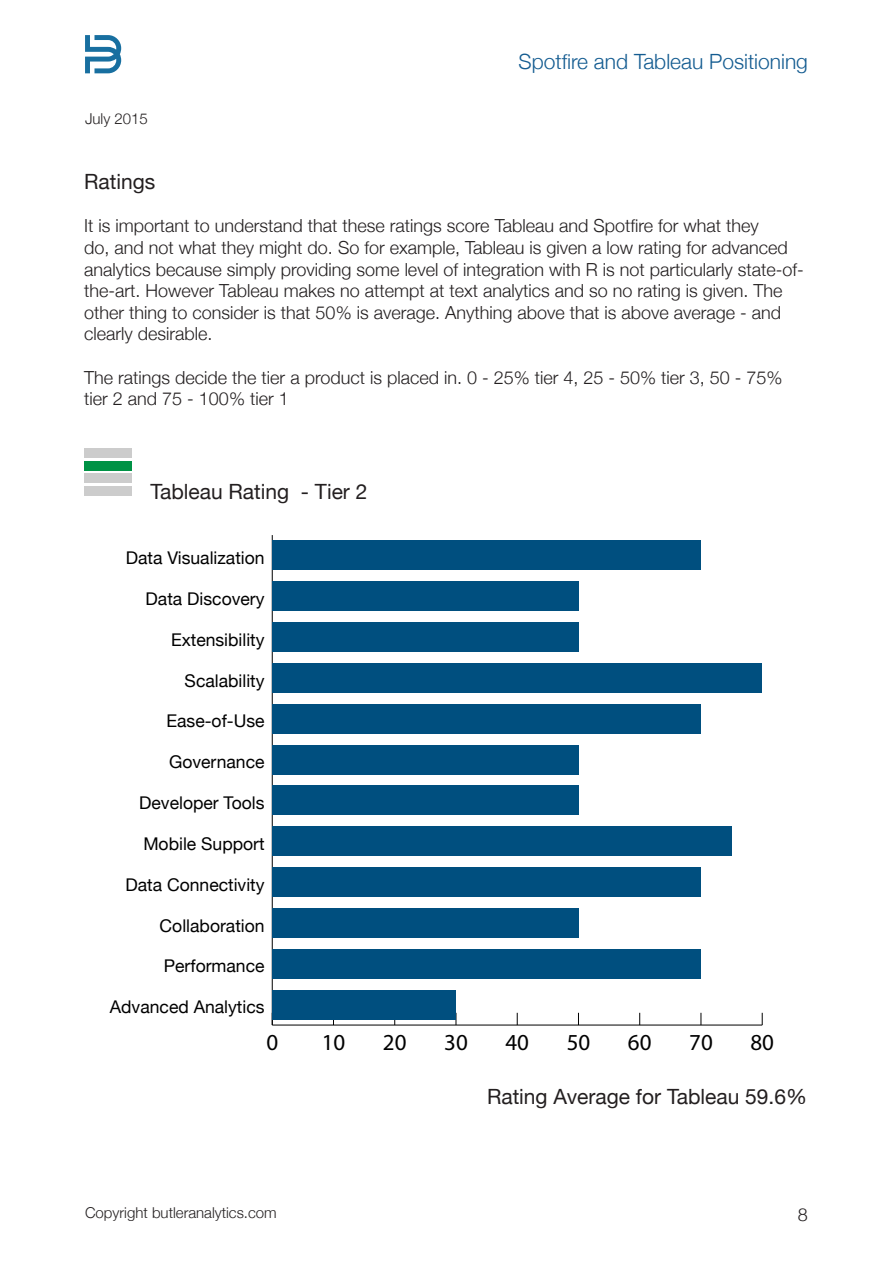
<style>
.page{position:relative;width:893px;height:1263px;background:#fff}
.page>*{position:absolute;margin:0;border:0;box-sizing:border-box;transform-origin:0 0}
.t1{font:22.95px "Myriad Pro";color:#000}
.t2{font:21px "Helvetica Neue";color:#231f20}
.t3{font:300 21px "Helvetica Neue";color:#145c91}
.t4{font:300 18px/21.6px "Helvetica Neue";color:#231f20}
.t5{font:17.55px "Helvetica Neue";color:#000}
.t6{font:300 15px "Helvetica Neue";color:#231f20}
</style>
<div class="page">
<svg style="left:85px;top:46px;width:37px;height:28px"></svg>
<svg style="left:85px;top:35px;width:36px;height:38px"></svg>
<div style="left:84px;top:448px;width:48px;height:10px;background:#ccc"></div>
<div style="left:84px;top:461px;width:48px;height:9px;background:#009245"></div>
<div style="left:84px;top:474px;width:48px;height:9px;background:#ccc"></div>
<div style="left:84px;top:486px;width:48px;height:10px;background:#ccc"></div>
<hr style="left:272px;top:1025px;width:490px;height:1px;background:#000">
<svg style="left:456px;top:1013px;width:1px;height:12px"></svg>
<svg style="left:517px;top:1013px;width:1px;height:12px"></svg>
<svg style="left:578px;top:1013px;width:1px;height:12px"></svg>
<svg style="left:639px;top:1013px;width:1px;height:12px"></svg>
<svg style="left:701px;top:1013px;width:1px;height:12px"></svg>
<svg style="left:762px;top:1013px;width:1px;height:12px"></svg>
<hr style="left:272px;top:535px;width:1px;height:490px;background:#000">
<div style="left:272px;top:541px;width:429px;height:29px;background:#004f7f"></div>
<div style="left:272px;top:582px;width:306px;height:29px;background:#004f7f"></div>
<div style="left:272px;top:622px;width:306px;height:30px;background:#004f7f"></div>
<div style="left:272px;top:663px;width:490px;height:30px;background:#004f7f"></div>
<div style="left:272px;top:704px;width:429px;height:29px;background:#004f7f"></div>
<div style="left:272px;top:745px;width:306px;height:29px;background:#004f7f"></div>
<div style="left:272px;top:786px;width:306px;height:29px;background:#004f7f"></div>
<div style="left:272px;top:827px;width:460px;height:29px;background:#004f7f"></div>
<div style="left:272px;top:867px;width:429px;height:30px;background:#004f7f"></div>
<div style="left:272px;top:908px;width:306px;height:30px;background:#004f7f"></div>
<div style="left:272px;top:949px;width:429px;height:29px;background:#004f7f"></div>
<div style="left:272px;top:990px;width:184px;height:29px;background:#004f7f"></div>
<p class="t6" style="left:85px;top:107px;width:64px">July 2015</p>
<p class="t3" style="left:518px;top:45px;width:291px">Spotfire and Tableau Positioning</p>
<p class="t2" style="left:84px;top:166px;width:73px">Ratings</p>
<p class="t4" style="left:84px;top:214px;width:721px">It is important to understand that these ratings score Tableau and Spotfire for what they<br>do, and not what they might do. So for example, Tableau is given a low rating for advanced analytics because simply providing some level of integration with R is not particularly state-of&shy;the-art. However Tableau makes no attempt at text analytics and so no rating is given. The other thing to consider is that 50% is average. Anything above that is above average - and clearly desirable.</p>
<p class="t4" style="left:84px;top:365px;width:700px">The ratings decide the tier a product is placed in. 0 - 25% tier 4, 25 - 50% tier 3, 50 - 75% tier 2 and 75 - 100% tier 1</p>
<p class="t2" style="left:150px;top:476px;width:219px">Tableau Rating - Tier 2</p>
<p class="t5" style="left:126px;top:545px;width:140px">Data Visualization</p>
<p class="t5" style="left:146px;top:586px;width:120px">Data Discovery</p>
<p class="t5" style="left:171px;top:627px;width:95px">Extensibility</p>
<p class="t5" style="left:185px;top:668px;width:81px">Scalability</p>
<p class="t5" style="left:166px;top:708px;width:100px">Ease-of-Use</p>
<p class="t5" style="left:169px;top:749px;width:97px">Governance</p>
<p class="t5" style="left:139px;top:790px;width:127px">Developer Tools</p>
<p class="t5" style="left:143px;top:831px;width:123px">Mobile Support</p>
<p class="t5" style="left:125px;top:872px;width:141px">Data Connectivity</p>
<p class="t5" style="left:160px;top:913px;width:106px">Collaboration</p>
<p class="t5" style="left:164px;top:953px;width:102px">Performance</p>
<p class="t5" style="left:110px;top:994px;width:156px">Advanced Analytics</p>
<p class="t1" style="left:266px;top:1028px;width:13px">0</p>
<p class="t1" style="left:322px;top:1028px;width:25px">10</p>
<p class="t1" style="left:383px;top:1028px;width:25px">20</p>
<p class="t1" style="left:444px;top:1028px;width:25px">30</p>
<p class="t1" style="left:505px;top:1028px;width:25px">40</p>
<p class="t1" style="left:567px;top:1028px;width:25px">50</p>
<p class="t1" style="left:628px;top:1028px;width:25px">60</p>
<p class="t1" style="left:689px;top:1028px;width:25px">70</p>
<p class="t1" style="left:750px;top:1028px;width:25px">80</p>
<p class="t2" style="left:487px;top:1081px;width:322px">Rating Average for Tableau 59.6%</p>
<p class="t6" style="left:85px;top:1200px;width:193px">Copyright butleranalytics.com</p>
<p class="t4" style="left:798px;top:1202px;width:12px">8</p>
</div>
